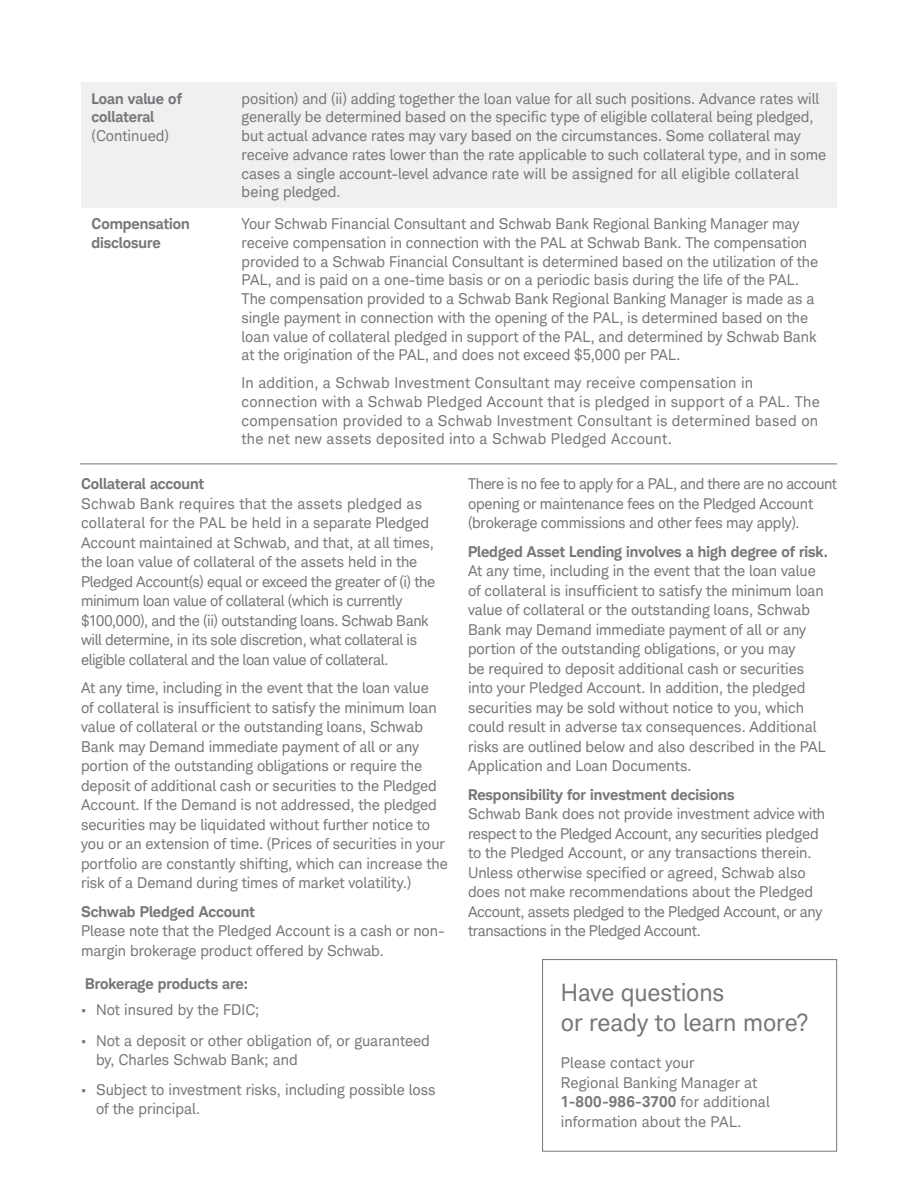
<style>
.page{position:relative;width:918px;height:1188px;background:#fff}
.page>*{position:absolute;margin:0;border:0;box-sizing:border-box;transform-origin:0 0}
.t1{font:24px/29.4px "Charles Modern";letter-spacing:-.005em;color:#76777a}
.t2{font:15px/19.5px "Charles Modern";letter-spacing:-.005em;color:#76777a}
.t3{font:15px/18.8px "Charles Modern";letter-spacing:.015em;color:#76777a}
.t4{font:700 15px/18.8px "Charles Modern";color:#76777a}
.t5{font:15px "Charles Modern";color:#76777a}
.s1{font-weight:700}
</style>
<div class="page">
<div style="left:81px;top:82px;width:756px;height:126px;background:#eff0f0"></div>
<hr style="left:80px;top:464px;width:757px;height:1px;background:#76777a">
<div style="left:542px;top:959px;width:295px;height:193px;border:1px solid #76777a"></div>
<p class="t4" style="left:92px;top:89px;width:92px">Loan value of collateral</p>
<p class="t5" style="left:92px;top:127px;width:79px">(Continued)</p>
<p class="t2" style="left:242px;top:89px;width:586px;line-height:18.8px">position) and (ii) adding together the loan value for all such positions. Advance rates will generally be determined based on the specific type of eligible collateral being pledged, but actual advance rates may vary based on the circumstances. Some collateral may receive advance rates lower than the rate applicable to such collateral type, and in some cases a single account-level advance rate will be assigned for all eligible collateral being pledged.</p>
<p class="t4" style="left:92px;top:214px;width:100px">Compensation disclosure</p>
<p class="t2" style="left:242px;top:214px;width:578px;line-height:18.8px">Your Schwab Financial Consultant and Schwab Bank Regional Banking Manager may receive compensation in connection with the PAL at Schwab Bank. The compensation provided to a Schwab Financial Consultant is determined based on the utilization of the PAL, and is paid on a one-time basis or on a periodic basis during the life of the PAL.<br>The compensation provided to a Schwab Bank Regional Banking Manager is made as a single payment in connection with the opening of the PAL, is determined based on the loan value of collateral pledged in support of the PAL, and determined by Schwab Bank at the origination of the PAL, and does not exceed $5,000 per PAL.</p>
<p class="t3" style="left:242px;top:373px;width:580px">In addition, a Schwab Investment Consultant may receive compensation in connection with a Schwab Pledged Account that is pledged in support of a PAL. The compensation provided to a Schwab Investment Consultant is determined based on the net new assets deposited into a Schwab Pledged Account.</p>
<p class="t4" style="left:81px;top:475px;width:125px">Collateral account</p>
<p class="t2" style="left:81px;top:494px;width:356px">Schwab Bank requires that the assets pledged as collateral for the PAL be held in a separate Pledged Account maintained at Schwab, and that, at all times, the loan value of collateral of the assets held in the Pledged Account(s) equal or exceed the greater of (i) the minimum loan value of collateral (which is currently $100,000), and the (ii) outstanding loans. Schwab Bank will determine, in its sole discretion, what collateral is eligible collateral and the loan value of collateral.</p>
<p class="t2" style="left:81px;top:678px;width:368px">At any time, including in the event that the loan value<br>of collateral is insufficient to satisfy the minimum loan value of collateral or the outstanding loans, Schwab Bank may Demand immediate payment of all or any portion of the outstanding obligations or require the deposit of additional cash or securities to the Pledged Account. If the Demand is not addressed, the pledged securities may be liquidated without further notice to you or an extension of time. (Prices of securities in your portfolio are constantly shifting, which can increase the risk of a Demand during times of market volatility.)</p>
<p class="t4" style="left:81px;top:902px;width:175px">Schwab Pledged Account</p>
<p class="t2" style="left:81px;top:921px;width:365px">Please note that the Pledged Account is a cash or non&shy;margin brokerage product offered by Schwab.</p>
<p class="t4" style="left:85px;top:974px;width:164px">Brokerage products are:</p>
<p class="t2" style="left:81px;top:1000px;width:180px">• Not insured by the FDIC;</p>
<p class="t2" style="left:96px;top:1031px;width:335px;line-height:18.8px;text-indent:-15px">• Not a deposit or other obligation of, or guaranteed by, Charles Schwab Bank; and</p>
<p class="t2" style="left:96px;top:1081px;width:341px;line-height:18.8px;text-indent:-15px">• Subject to investment risks, including possible loss of the principal.</p>
<p class="t2" style="left:468px;top:474px;width:370px">There is no fee to apply for a PAL, and there are no account opening or maintenance fees on the Pledged Account (brokerage commissions and other fees may apply).</p>
<p class="t4" style="left:468px;top:542px;width:362px">Pledged Asset Lending involves a high degree of risk.</p>
<p class="t2" style="left:468px;top:561px;width:359px">At any time, including in the event that the loan value of collateral is insufficient to satisfy the minimum loan value of collateral or the outstanding loans, Schwab Bank may Demand immediate payment of all or any portion of the outstanding obligations, or you may<br>be required to deposit additional cash or securities into your Pledged Account. In addition, the pledged securities may be sold without notice to you, which could result in adverse tax consequences. Additional risks are outlined below and also described in the PAL Application and Loan Documents.</p>
<p class="t4" style="left:468px;top:785px;width:268px">Responsibility for investment decisions</p>
<p class="t2" style="left:468px;top:804px;width:359px">Schwab Bank does not provide investment advice with respect to the Pledged Account, any securities pledged to the Pledged Account, or any transactions therein.<br>Unless otherwise specified or agreed, Schwab also does not make recommendations about the Pledged Account, assets pledged to the Pledged Account, or any transactions in the Pledged Account.</p>
<h1 class="t1" style="left:561px;top:978px;width:249px">Have questions<br>or ready to learn more?</h1>
<p class="t2" style="left:561px;top:1053px;width:210px">Please contact your<br>Regional Banking Manager at<br><span class="s1">1-800-986-3700</span> for additional information about the PAL.</p>
</div>
